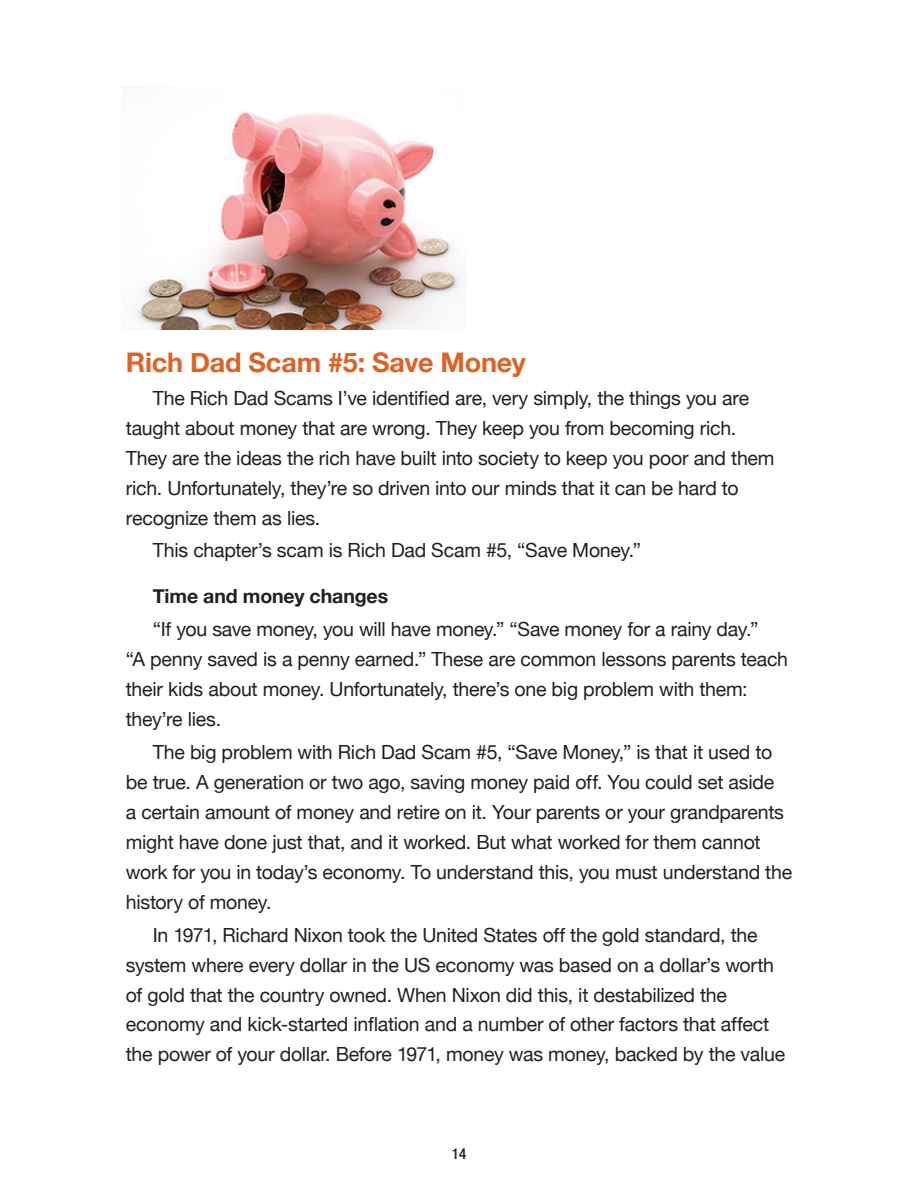
<style>
.page{position:relative;width:918px;height:1188px;background:#fff}
.page>*{position:absolute;margin:0;border:0;box-sizing:border-box;transform-origin:0 0}
.t1{font:700 27px "Helvetica Neue";letter-spacing:-.01em;color:#dd6226}
.t2{font:19.5px/30px "Helvetica Neue";letter-spacing:-.01em;color:#231f20}
.t3{font:700 19.5px "Helvetica Neue";letter-spacing:-.005em;color:#231f20}
.t4{font:500 condensed 15px "Helvetica Neue";color:#231f20}
</style>
<div class="page">
<img style="left:133px;top:111px;width:330px;height:218px">
<h1 class="t1" style="left:126px;top:341px;width:402px">Rich Dad Scam #5: Save Money</h1>
<p class="t2" style="left:126px;top:384px;width:650px;text-indent:27px">The Rich Dad Scams I’ve identified are, very simply, the things you are taught about money that are wrong. They keep you from becoming rich.<br>They are the ideas the rich have built into society to keep you poor and them rich. Unfortunately, they’re so driven into our minds that it can be hard to recognize them as lies.</p>
<p class="t2" style="left:153px;top:536px;width:490px">This chapter’s scam is Rich Dad Scam #5, “Save Money.”</p>
<p class="t3" style="left:153px;top:581px;width:237px">Time and money changes</p>
<p class="t2" style="left:126px;top:615px;width:664px;text-indent:27px">“If you save money, you will have money.” “Save money for a rainy day.”<br>“A penny saved is a penny earned.” These are common lessons parents teach their kids about money. Unfortunately, there’s one big problem with them: they’re lies.</p>
<p class="t2" style="left:126px;top:738px;width:668px;text-indent:27px">The big problem with Rich Dad Scam #5, “Save Money,” is that it used to be true. A generation or two ago, saving money paid off. You could set aside<br>a certain amount of money and retire on it. Your parents or your grandparents might have done just that, and it worked. But what worked for them cannot work for you in today’s economy. To understand this, you must understand the history of money.</p>
<p class="t2" style="left:126px;top:921px;width:661px;text-indent:27px">In 1971, Richard Nixon took the United States off the gold standard, the system where every dollar in the US economy was based on a dollar’s worth of gold that the country owned. When Nixon did this, it destabilized the economy and kick-started inflation and a number of other factors that affect the power of your dollar. Before 1971, money was money, backed by the value</p>
<p class="t4" style="left:452px;top:1145px;width:16px">14</p>
</div>
